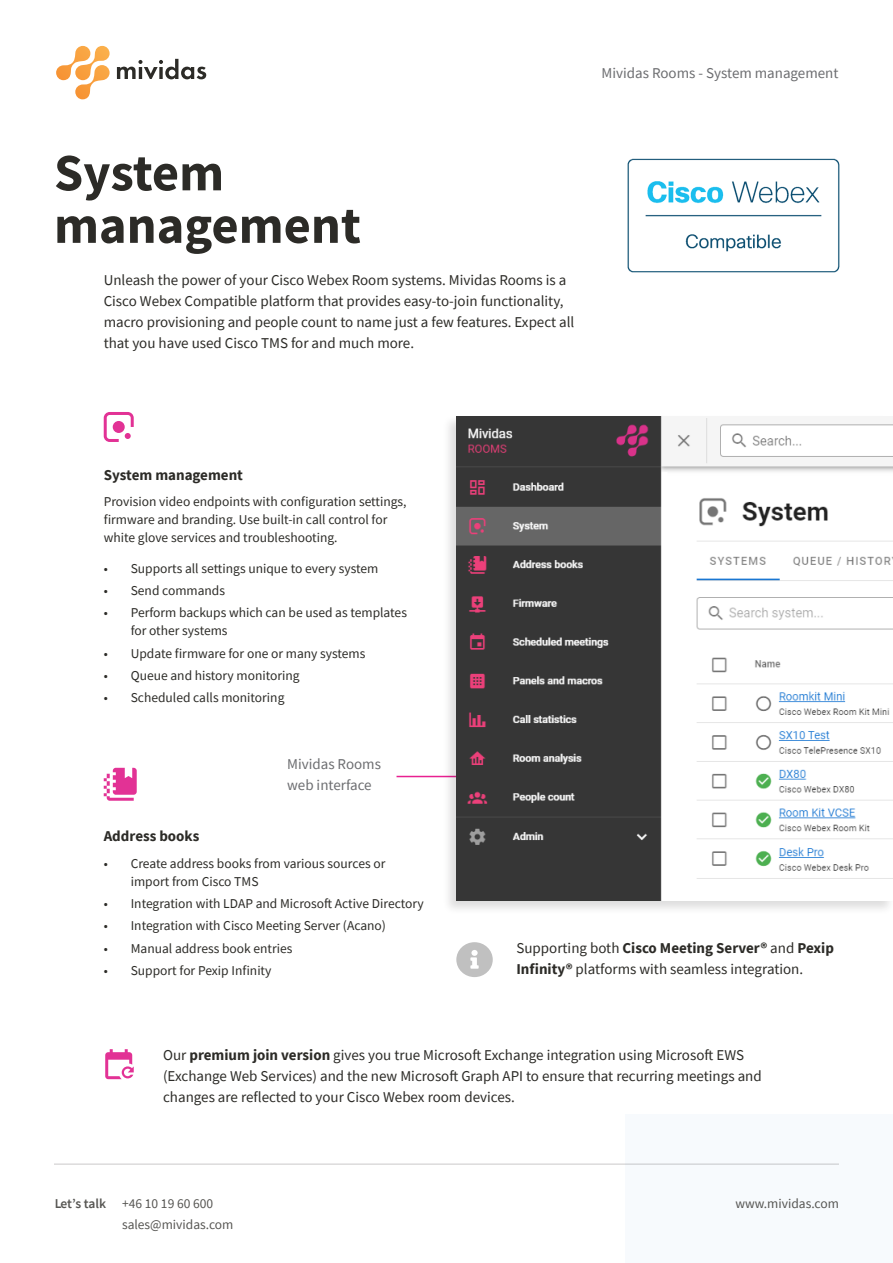
<style>
.page{position:relative;width:893px;height:1263px;background:#fff}
.page>*{position:absolute;margin:0;border:0;box-sizing:border-box;transform-origin:0 0}
.Stor_rubrik{font:700 52.5px/52.5px "Source Sans Pro";color:#2c2b27}
.Ingress{font:15px/21px "Source Sans Pro";color:#2c2b27}
.Small_rubrik{font:15px/21px "Source Sans Pro";color:#6c6d70}
.Small_rubrik-2{font:700 15px "Source Sans Pro";color:#2c2b27}
.Option_list{font:13.5px/18px "Source Sans Pro";color:#2c2b27}
.t1{font:600 13.5px "Source Sans Pro";letter-spacing:-.01em;color:#2c2b27}
.s1{font-weight:700}
</style>
<div class="page">
<div style="left:625px;top:1115px;width:268px;height:148px;background:#f7fafd"></div>
<hr style="left:54px;top:1164px;width:785px;height:1px;background:#231f20">
<svg style="left:117px;top:59px;width:89px;height:20px"></svg>
<svg style="left:56px;top:46px;width:54px;height:53px"></svg>
<img style="left:627px;top:158px;width:213px;height:115px">
<hr style="left:397px;top:776px;width:183px;height:1px;background:#e82091">
<div style="left:442px;top:414px;width:451px;height:501px;background:#231f20;opacity:.15"></div>
<img style="left:456px;top:416px;width:437px;height:484px">
<svg style="left:104px;top:412px;width:30px;height:30px"></svg>
<svg style="left:104px;top:768px;width:33px;height:33px"></svg>
<svg style="left:105px;top:1049px;width:29px;height:30px"></svg>
<svg style="left:456px;top:942px;width:37px;height:35px"></svg>
<p class="Small_rubrik" style="left:602px;top:62px;width:238px">Mividas Rooms - System management</p>
<p class="Stor_rubrik" style="left:54px;top:146px;width:308px">System management</p>
<p class="Ingress" style="left:104px;top:269px;width:472px">Unleash the power of your Cisco Webex Room systems. Mividas Rooms is a Cisco Webex Compatible platform that provides easy-to-join functionality, macro provisioning and people count to name just a few features. Expect all that you have used Cisco TMS for and much more.</p>
<p class="Small_rubrik-2" style="left:104px;top:464px;width:141px">System management</p>
<p class="Option_list" style="left:104px;top:492px;width:304px">Provision video endpoints with configuration settings, firmware and branding. Use built-in call control for white glove services and troubleshooting.</p>
<p class="Option_list" style="left:104px;top:559px;width:276px">• Supports all settings unique to every system</p>
<p class="Option_list" style="left:104px;top:581px;width:123px">• Send commands</p>
<p class="Option_list" style="left:131px;top:604px;width:278px;text-indent:-27px">• Perform backups which can be used as templates for other systems</p>
<p class="Option_list" style="left:104px;top:644px;width:263px">• Update firmware for one or many systems</p>
<p class="Option_list" style="left:104px;top:666px;width:197px">• Queue and history monitoring</p>
<p class="Option_list" style="left:104px;top:688px;width:182px">• Scheduled calls monitoring</p>
<p class="Small_rubrik" style="left:287px;top:754px;width:95px">Mividas Rooms web interface</p>
<p class="Small_rubrik-2" style="left:104px;top:826px;width:97px">Address books</p>
<p class="Option_list" style="left:131px;top:854px;width:256px;text-indent:-27px">• Create address books from various sources or import from Cisco TMS</p>
<p class="Option_list" style="left:104px;top:894px;width:321px">• Integration with LDAP and Microsoft Active Directory</p>
<p class="Option_list" style="left:104px;top:917px;width:284px">• Integration with Cisco Meeting Server (Acano)</p>
<p class="Option_list" style="left:104px;top:939px;width:190px">• Manual address book entries</p>
<p class="Option_list" style="left:104px;top:961px;width:169px">• Support for Pexip Infinity</p>
<p class="Ingress" style="left:516px;top:938px;width:319px">Supporting both <span class="s1">Cisco Meeting Server®</span> and <span class="s1">Pexip<br>Infinity®</span> platforms with seamless integration.</p>
<p class="Ingress" style="left:163px;top:1045px;width:600px">Our <span class="s1">premium join version</span> gives you true Microsoft Exchange integration using Microsoft EWS (Exchange Web Services) and the new Microsoft Graph API to ensure that recurring meetings and changes are reflected to your Cisco Webex room devices.</p>
<p class="t1" style="left:54px;top:1195px;width:54px">Let’s talk</p>
<p class="Option_list" style="left:122px;top:1195px;width:93px">+46 10 19 60 600</p>
<p class="Option_list" style="left:735px;top:1195px;width:105px">www.mividas.com</p>
<p class="Option_list" style="left:122px;top:1216px;width:113px">sales@mividas.com</p>
</div>
